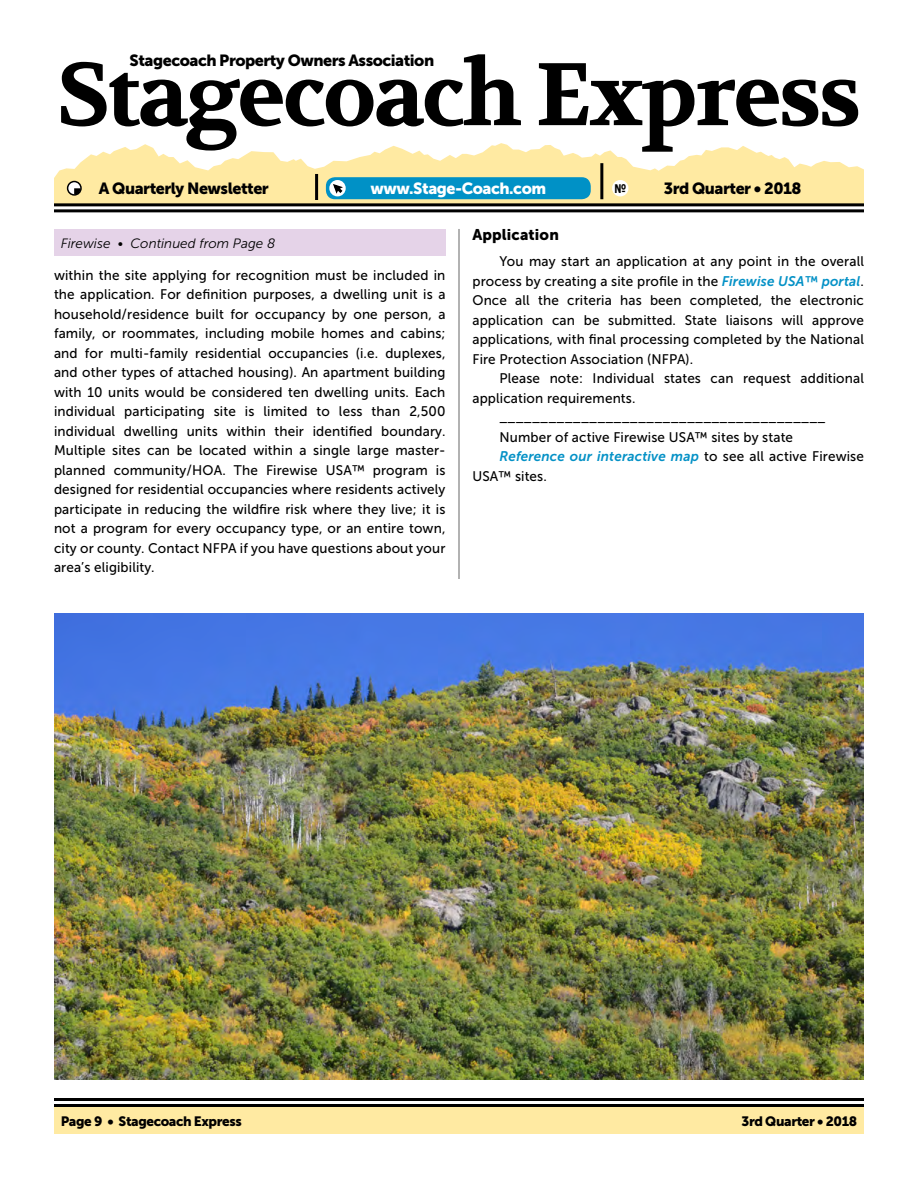
<style>
.page{position:relative;width:918px;height:1188px;background:#fff}
.page>*{position:absolute;margin:0;border:0;box-sizing:border-box;transform-origin:0 0}
.t1{font:700 88.5px "Volkhov";letter-spacing:-.03em;color:#000}
.t2{font:16.05px "Museo Sans 900";letter-spacing:-.03em;color:#000}
.t3{font:16.05px "Museo Sans 900";letter-spacing:-.03em;color:#fff}
.t4{font:15.45px "Museo Sans 900";letter-spacing:.01em;color:#000}
.t5{font:13.95px/19.5px "Museo Sans 500";letter-spacing:.01em;color:#000;text-align:justify}
.t6{font:italic 13.95px "Museo Sans 700";letter-spacing:.01em;color:#0491c6}
.t7{font:13.5px "Museo Sans 900";letter-spacing:-.03em;color:#000}
.t8{font:italic 13.5px "Museo Sans 300";color:#000}
.t9{font:700 11.85px "Tahoma";color:#000;scale:.8 1}
.s1{font-family:"Museo Sans 700";font-style:italic;color:#0491c6}
.s2{font-family:"Museo Sans 500";font-style:normal;color:#000}
</style>
<div class="page">
<div style="left:54px;top:1107px;width:810px;height:27px;background:#ffeaa2"></div>
<hr style="left:54px;top:1098px;width:810px;height:3px;background:#000">
<hr style="left:54px;top:1104px;width:810px;height:3px;background:#000">
<svg style="left:54px;top:143px;width:810px;height:60px;fill:#ffeaa2"></svg>
<hr style="left:315px;top:174px;width:3px;height:26px;background:#000">
<hr style="left:600px;top:163px;width:3px;height:36px;background:#000">
<div style="left:68px;top:182px;width:13px;height:13px;background:#fff;border-radius:50%"></div>
<div style="left:67px;top:181px;width:15px;height:15px;border:2px solid #000;border-radius:50%"></div>
<svg style="left:74px;top:188px;width:7px;height:7px"></svg>
<div style="left:614px;top:182px;width:13px;height:13px;background:#fff;border-radius:50%"></div>
<div style="left:612px;top:180px;width:16px;height:16px;border:3px solid #fff;border-radius:50%"></div>
<hr style="left:54px;top:203px;width:810px;height:3px;background:#000">
<hr style="left:54px;top:209px;width:810px;height:3px;background:#000">
<hr style="left:459px;top:229px;width:1px;height:851px;background:#666767">
<div style="left:326px;top:177px;width:265px;height:22px;background:#0091c6;border-radius:9px"></div>
<div style="left:329px;top:180px;width:17px;height:16px;border:3px solid #fff;border-radius:50%"></div>
<svg style="left:331px;top:182px;width:15px;height:14px"></svg>
<div style="left:54px;top:229px;width:392px;height:27px;background:#e5d3e8"></div>
<div style="left:446px;top:579px;width:26px;height:518px;background:#fff"></div>
<img style="left:54px;top:613px;width:809px;height:467px">
<h1 class="t1" style="left:57px;top:43px;width:806px">Stagecoach Express</h1>
<p class="t9" style="left:614px;top:180px;width:16px">№</p>
<p class="t2" style="left:130px;top:51px;width:306px">Stagecoach Property Owners Association</p>
<p class="t2" style="left:99px;top:179px;width:172px">A Quarterly Newsletter</p>
<p class="t3" style="left:370px;top:179px;width:177px">www.Stage-Coach.com</p>
<p class="t2" style="left:664px;top:179px;width:139px">3rd Quarter • 2018</p>
<p class="t8" style="left:61px;top:236px;width:216px">Firewise • Continued from Page 8</p>
<p class="t5" style="left:54px;top:265px;width:393px">within the site applying for recognition must be included in the application. For definition purposes, a dwelling unit is a household/residence built for occupancy by one person, a family, or roommates, including mobile homes and cabins; and for multi-family residential occupancies (i.e. duplexes, and other types of attached housing). An apartment building with 10 units would be considered ten dwelling units. Each individual participating site is limited to less than 2,500 individual dwelling units within their identified boundary.<br>Multiple sites can be located within a single large master&shy;planned community/HOA. The Firewise USA™ program is designed for residential occupancies where residents actively participate in reducing the wildfire risk where they live; it is not a program for every occupancy type, or an entire town, city or county. Contact NFPA if you have questions about your area’s eligibility.</p>
<p class="t4" style="left:472px;top:226px;width:88px">Application</p>
<p class="t5" style="left:472px;top:252px;width:393px;text-indent:27px">You may start an application at any point in the overall process by creating a site profile in the <span class="s1">Firewise USA™ portal</span>.<br>Once all the criteria has been completed, the electronic application can be submitted. State liaisons will approve applications, with final processing completed by the National Fire Protection Association (NFPA).</p>
<p class="t5" style="left:500px;top:369px;width:366px">Please note: Individual states can request additional</p>
<p class="t5" style="left:472px;top:388px;width:165px">application requirements.</p>
<p class="t5" style="left:500px;top:408px;width:328px">________________________________________</p>
<p class="t5" style="left:500px;top:427px;width:295px">Number of active Firewise USA™ sites by state</p>
<p class="t6" style="left:500px;top:449px;width:366px">Reference our interactive map <span class="s2">to see all active Firewise</span></p>
<p class="t5" style="left:472px;top:466px;width:76px">USA™ sites.</p>
<p class="t7" style="left:61px;top:1113px;width:182px">Page 9 • Stagecoach Express</p>
<p class="t7" style="left:742px;top:1113px;width:117px">3rd Quarter • 2018</p>
</div>
